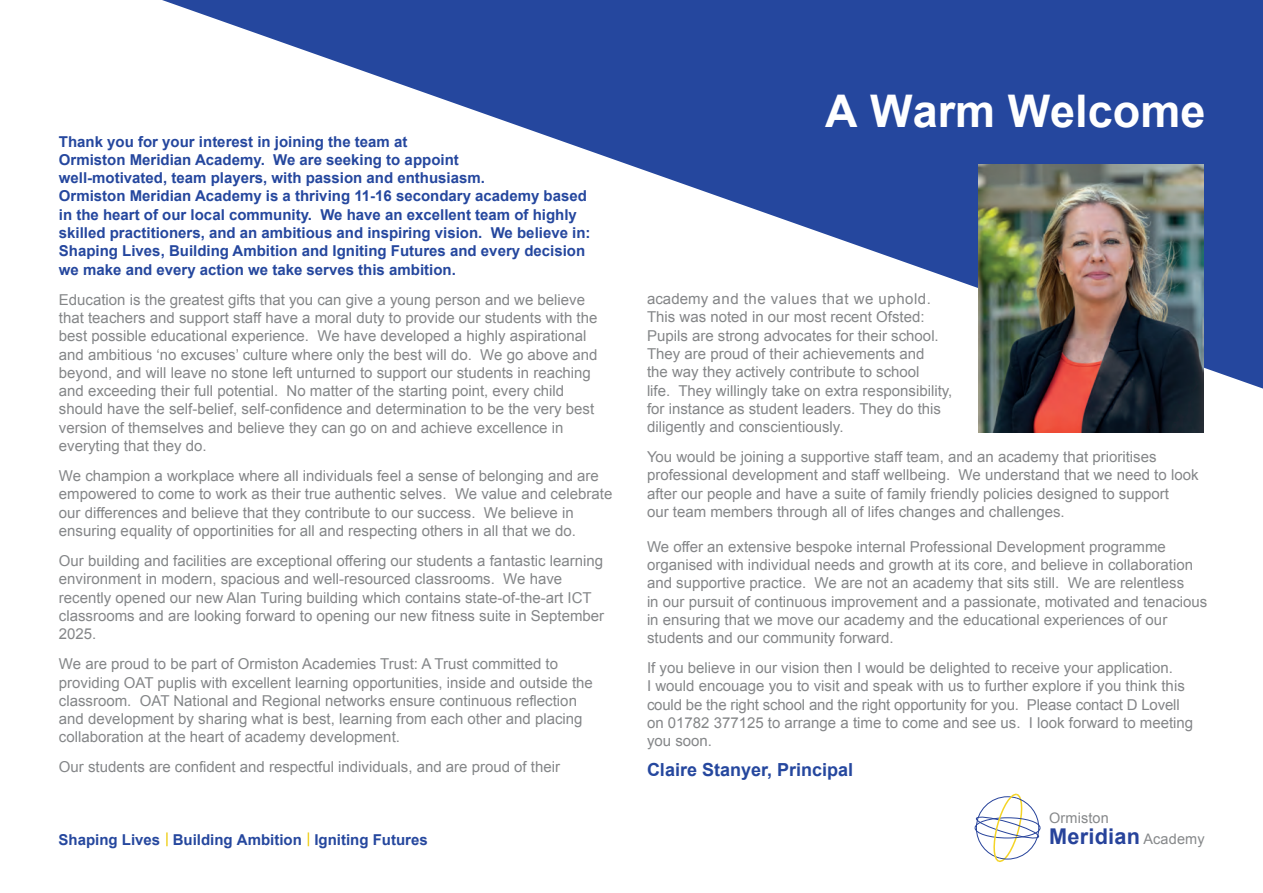
<style>
.page{position:relative;width:1263px;height:893px;background:#fff}
.page>*{position:absolute;margin:0;border:0;box-sizing:border-box;transform-origin:0 0}
.t1{font:700 45px "Arial";color:#fff}
.t2{font:700 21.75px "Arial";letter-spacing:.01em;color:#27439b}
.t3{font:700 18px "Arial";color:#25479e}
.t4{font:15px/18.3px "Arial";color:#848688}
.t5{font:700 15px/18.3px "Arial";color:#25479e}
.t6{font:14.55px "Arial";letter-spacing:.01em;color:#86888a}
.s1{font-weight:400;font-size:14.55px;color:#86888a}
</style>
<div class="page">
<svg style="left:162px;top:0;width:1101px;height:389px"></svg>
<svg style="left:975px;top:793px;width:65px;height:69px"></svg>
<svg style="left:166px;top:832px;width:2px;height:14px"></svg>
<svg style="left:308px;top:832px;width:1px;height:14px"></svg>
<img style="left:978px;top:165px;width:226px;height:268px">
<p class="t5" style="left:59px;top:133px;width:533px">Thank you for your interest in joining the team at<br>Ormiston Meridian Academy. We are seeking to appoint<br>well-motivated, team players, with passion and enthusiasm.<br>Ormiston Meridian Academy is a thriving 11-16 secondary academy based in the heart of our local community. We have an excellent team of highly skilled practitioners, and an ambitious and inspiring vision. We believe in:<br>Shaping Lives, Building Ambition and Igniting Futures and every decision we make and every action we take serves this ambition.</p>
<p class="t4" style="left:59px;top:290px;width:540px">Education is the greatest gifts that you can give a young person and we believe that teachers and support staff have a moral duty to provide our students with the best possible educational experience. We have developed a highly aspirational and ambitious ‘no excuses’ culture where only the best will do. We go above and beyond, and will leave no stone left unturned to support our students in reaching and exceeding their full potential. No matter of the starting point, every child should have the self-belief, self-confidence and determination to be the very best version of themselves and believe they can go on and achieve excellence in everyting that they do.</p>
<p class="t4" style="left:59px;top:467px;width:555px">We champion a workplace where all individuals feel a sense of belonging and are empowered to come to work as their true authentic selves. We value and celebrate our differences and believe that they contribute to our success. We believe in ensuring equality of opportinities for all and respecting others in all that we do.</p>
<p class="t4" style="left:59px;top:552px;width:547px">Our building and facilities are exceptional offering our students a fantastic learning environment in modern, spacious and well-resourced classrooms. We have recently opened our new Alan Turing building which contains state-of-the-art ICT classrooms and are looking forward to opening our new fitness suite in September 2025.</p>
<p class="t4" style="left:59px;top:655px;width:535px">We are proud to be part of Ormiston Academies Trust: A Trust committed to providing OAT puplis with excellent learning opportunities, inside and outside the classroom. OAT National and Regional networks ensure continuous reflection and development by sharing what is best, learning from each other and placing collaboration at the heart of academy development.</p>
<p class="t4" style="left:59px;top:758px;width:503px">Our students are confident and respectful individuals, and are proud of their</p>
<h1 class="t1" style="left:825px;top:82px;width:382px">A Warm Welcome</h1>
<p class="t4" style="left:647px;top:290px;width:307px">academy and the values that we uphold.<br>This was noted in our most recent Ofsted:<br>Pupils are strong advocates for their school.<br>They are proud of their achievements and<br>the way they actively contribute to school<br>life. They willingly take on extra responsibility, for instance as student leaders. They do this diligently and conscientiously.</p>
<p class="t4" style="left:647px;top:448px;width:553px">You would be joining a supportive staff team, and an academy that prioritises professional development and staff wellbeing. We understand that we need to look after our people and have a suite of family friendly policies designed to support<br>our team members through all of lifes changes and challenges.</p>
<p class="t4" style="left:647px;top:537px;width:562px">We offer an extensive bespoke internal Professional Development programme organised with individual needs and growth at its core, and believe in collaboration and supportive practice. We are not an academy that sits still. We are relentless<br>in our pursuit of continuous improvement and a passionate, motivated and tenacious in ensuring that we move our academy and the educational experiences of our students and our community forward.</p>
<p class="t4" style="left:647px;top:659px;width:548px">If you believe in our vision then I would be delighted to receive your application.<br>I would encouage you to visit and speak with us to further explore if you think this could be the right school and the right opportunity for you. Please contact D Lovell on 01782 377125 to arrange a time to come and see us. I look forward to meeting you soon.</p>
<p class="t3" style="left:647px;top:758px;width:208px">Claire Stanyer, Principal</p>
<p class="t6" style="left:1049px;top:808px;width:61px">Ormiston</p>
<p class="t5" style="left:59px;top:831px;width:371px">Shaping Lives Building Ambition Igniting Futures</p>
<h2 class="t2" style="left:1049px;top:822px;width:157px">Meridian <span class="s1">Academy</span></h2>
</div>
